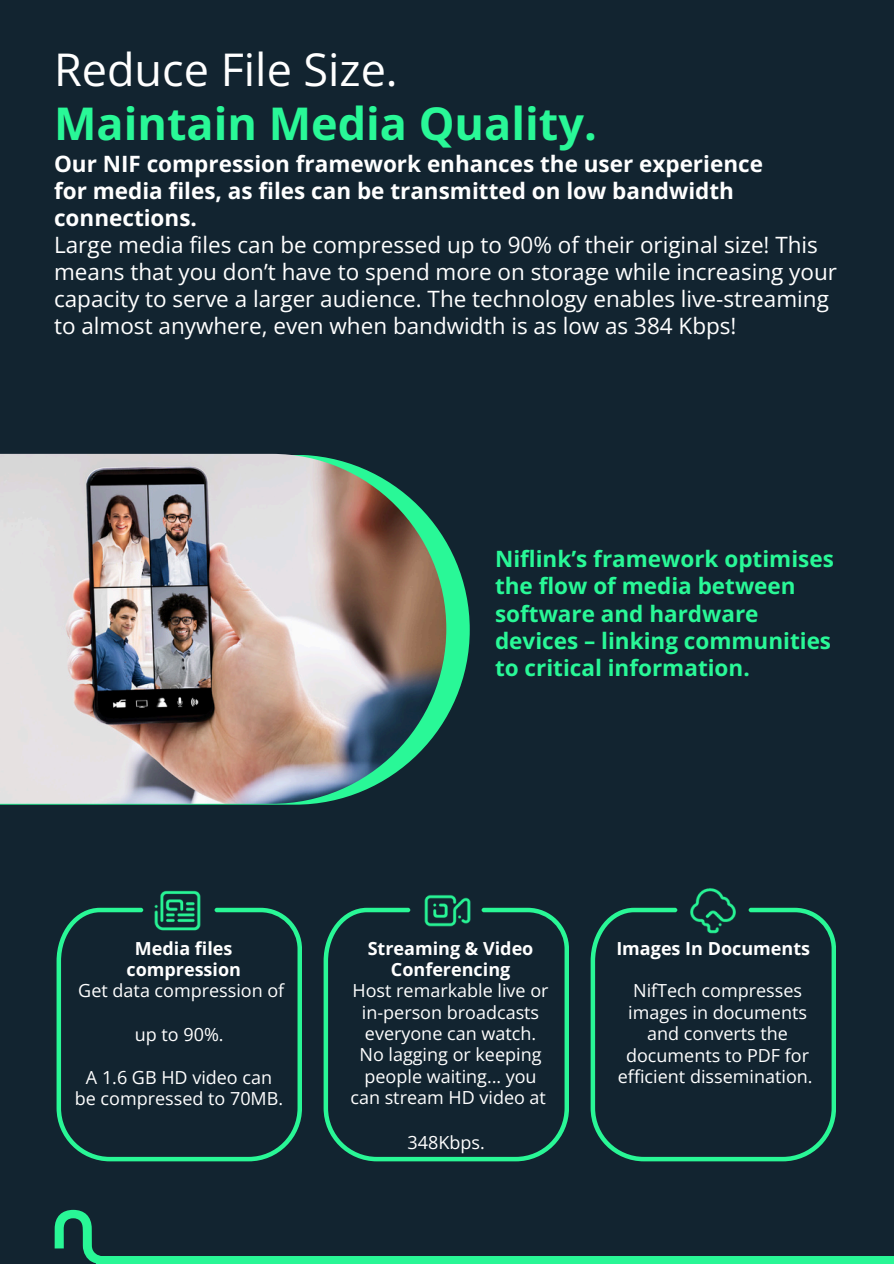
<style>
.page{position:relative;width:894px;height:1264px;background:#fff}
.page>*{position:absolute;margin:0;border:0;box-sizing:border-box;transform-origin:0 0}
.t1{font:700 45px/54px "Open Sans";color:#29f897}
.t2{font:22.5px/27px "Open Sans";color:#fff}
.t3{font:700 22.5px/27px "Open Sans";color:#29f897}
.t4{font:18px/21.3px "Open Sans";color:#fff;text-align:center}
.t5{font:700 18px/21.3px "Open Sans";color:#fff;text-align:center}
.s1{font-weight:400;color:#fff}
.s2{font-weight:700}
.s3{font-weight:400}
</style>
<div class="page">
<div style="left:0;top:0;width:893px;height:1263px;background:#122430"></div>
<svg style="left:0;top:542px;width:469px;height:262px"></svg>
<img style="left:0;top:454px;width:446px;height:349px">
<svg style="left:57px;top:907px;width:245px;height:254px"></svg>
<svg style="left:323px;top:907px;width:246px;height:254px"></svg>
<svg style="left:55px;top:1209px;width:46px;height:54px"></svg>
<div style="left:97px;top:1256px;width:796px;height:7px;background:#29f796"></div>
<svg style="left:590px;top:907px;width:245px;height:254px"></svg>
<img style="left:149px;top:890px;width:61px;height:50px">
<img style="left:682px;top:888px;width:61px;height:52px">
<img style="left:416px;top:894px;width:60px;height:46px">
<p class="t1" style="left:54px;top:41px;width:544px"><span class="s1">Reduce File Size.<br></span>Maintain Media Quality.</p>
<p class="t2" style="left:54px;top:149px;width:784px"><span class="s2">Our NIF compression framework enhances the user experience<br>for media files, as files can be transmitted on low bandwidth connections.<br></span>Large media files can be compressed up to 90% of their original size! This means that you don’t have to spend more on storage while increasing your capacity to serve a larger audience. The technology enables live-streaming to almost anywhere, even when bandwidth is as low as 384 Kbps!</p>
<p class="t3" style="left:495px;top:545px;width:340px">Niflink’s framework optimises the flow of media between software and hardware devices – linking communities to critical information.</p>
<p class="t5" style="left:78px;top:936px;width:207px">Media files compression<br><span class="s3">Get data compression of</span></p>
<p class="t4" style="left:135px;top:1022px;width:90px">up to 90%.</p>
<p class="t4" style="left:86px;top:1066px;width:188px">A 1.6 GB HD video can</p>
<p class="t4" style="left:75px;top:1087px;width:210px">be compressed to 70MB.</p>
<p class="t4" style="left:350px;top:936px;width:200px"><span class="s2">Streaming &amp; Video<br>Conferencing<br></span>Host remarkable live or in-person broadcasts everyone can watch.<br>No lagging or keeping people waiting… you can stream HD video at</p>
<p class="t4" style="left:407px;top:1130px;width:79px">348Kbps.</p>
<h3 class="t5" style="left:616px;top:936px;width:195px">Images In Documents</h3>
<p class="t4" style="left:617px;top:979px;width:196px">NifTech compresses images in documents and converts the documents to PDF for efficient dissemination.</p>
</div>
